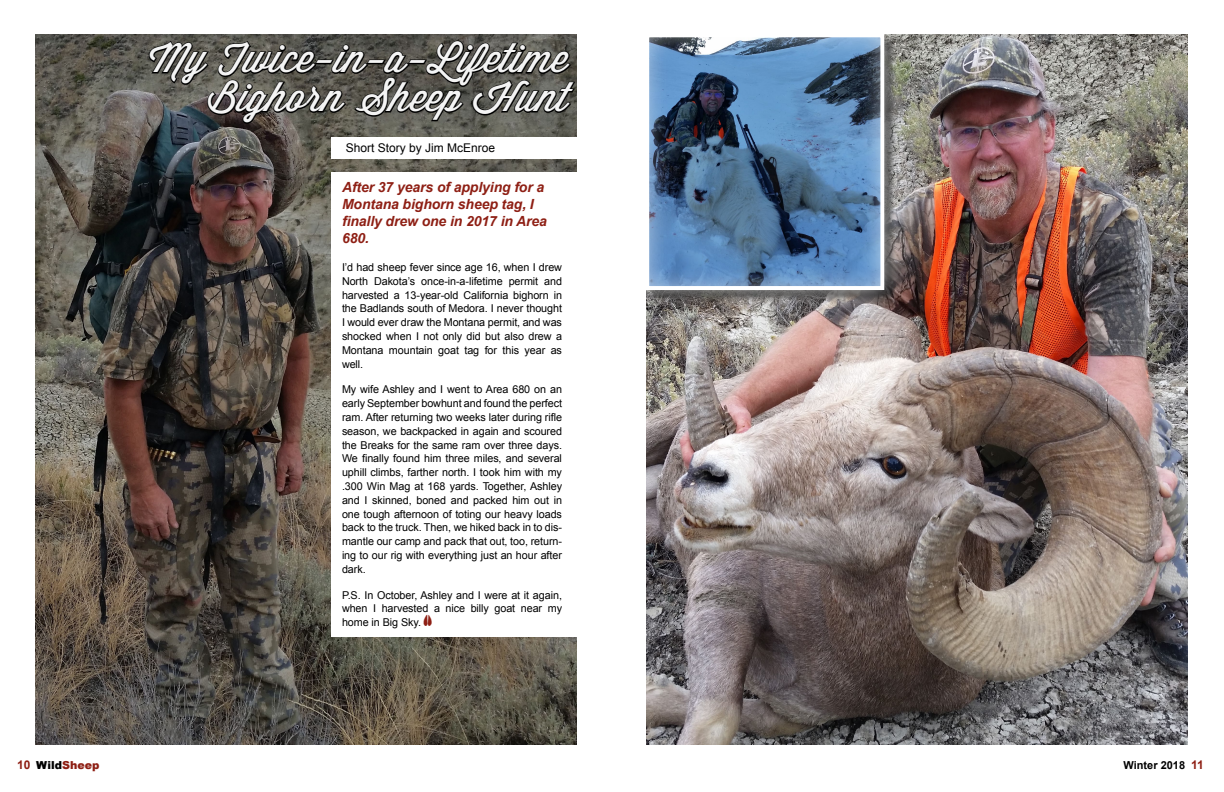
<style>
.page{position:relative;width:1224px;height:792px;background:#fff}
.page>*{position:absolute;margin:0;border:0;box-sizing:border-box;transform-origin:0 0}
.t1{font:40px/39px "Wisdom Script";letter-spacing:.01em;color:#f4f4f4;text-align:right}
.t2{font:italic 700 14px/17px "Arial";letter-spacing:-.005em;color:#8e1f14}
.t3{font:12px "Arial";color:#000}
.t4{font:700 11px "Arial";color:#000}
.t5{font:900 11px "Arial";color:#8e1f14}
.t6{font:10.8px/13.8px "Arial";letter-spacing:-.005em;color:#000;text-align:justify}
.s1{font-family:"Animal Tracks";font-size:14px;color:#8e1f14}
.s2{font-weight:700;font-size:12px}
.s3{color:#000}
.s4{font-size:12px;color:#8e1f14}
</style>
<div class="page">
<img style="left:35px;top:35px;width:542px;height:710px">
<div style="left:331px;top:137px;width:259px;height:21px;background:#fff"></div>
<svg style="left:145px;top:38px;width:432px;height:87px;background:#42413c"></svg>
<div style="left:331px;top:173px;width:251px;height:464px;background:#fff"></div>
<img style="left:647px;top:35px;width:541px;height:710px">
<div style="left:624px;top:12px;width:281px;height:299px;background:#fff;opacity:.75"></div>
<div style="left:636px;top:32px;width:257px;height:259px;background:#fff;opacity:.75"></div>
<h1 class="t1" style="left:149px;top:37px;width:420px">My Twice-in-a-Lifetime<br>Bighorn Sheep Hunt</h1>
<p class="t3" style="left:346px;top:140px;width:151px">Short Story by Jim McEnroe</p>
<p class="t2" style="left:342px;top:179px;width:207px">After 37 years of applying for a<br>Montana bighorn sheep tag, I finally drew one in 2017 in Area<br>680.</p>
<p class="t6" style="left:342px;top:260px;width:222px">I’d had sheep fever since age 16, when I drew North Dakota’s once-in-a-lifetime permit and harvested a 13-year-old California bighorn in the Badlands south of Medora. I never thought I would ever draw the Montana permit, and was shocked when I not only did but also drew a Montana mountain goat tag for this year as well.</p>
<p class="t6" style="left:342px;top:383px;width:222px">My wife Ashley and I went to Area 680 on an early September bowhunt and found the perfect ram. After returning two weeks later during rifle season, we backpacked in again and scoured the Breaks for the same ram over three days.<br>We finally found him three miles, and several uphill climbs, farther north. I took him with my .300 Win Mag at 168 yards. Together, Ashley and I skinned, boned and packed him out in one tough afternoon of toting our heavy loads back to the truck. Then, we hiked back in to dis&shy;mantle our camp and pack that out, too, return&shy;ing to our rig with everything just an hour after dark.</p>
<p class="t6" style="left:342px;top:588px;width:222px">P.S. In October, Ashley and I were at it again, when I harvested a nice billy goat near my home in Big Sky. <span class="s1">Å</span></p>
<p class="t5" style="left:17px;top:757px;width:84px"><span class="s2">10</span> <span class="s3">Wild</span>Sheep</p>
<p class="t4" style="left:1124px;top:758px;width:82px">Winter 2018 <span class="s4">11</span></p>
</div>
